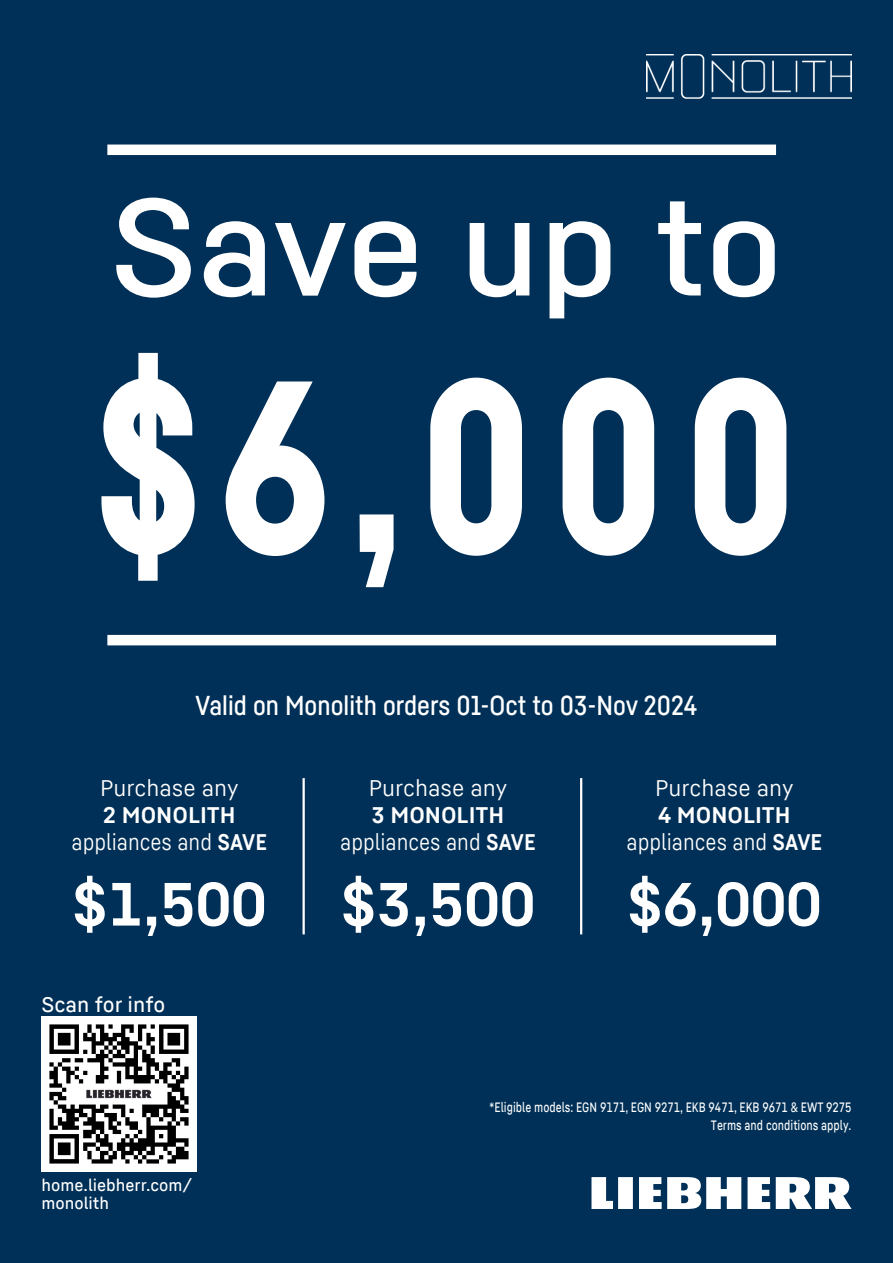
<style>
.page{position:relative;width:893px;height:1263px;background:#003057}
.page>*{position:absolute;margin:0;border:0;box-sizing:border-box;transform-origin:0 0}
.t1{font:900 240px "Liebherr Head";color:#fff;scale:.88 1}
.t2{font:135px "Liebherr Head";letter-spacing:-.005em;color:#fff;scale:1.2 1}
.t3{font:700 60px "Liebherr Text Office";color:#fff}
.t4{font:27px "Liebherr Head";color:#fff}
.t5{font:22.5px "Liebherr Text Office";color:#fff;scale:.9 1}
.t6{font:22.5px "Liebherr Text Office";color:#fff}
.t7{font:700 22.5px "Liebherr Text Office";color:#fff}
.t8{font:500 21px "Liebherr Text Office";color:#fff}
.t9{font:500 16.5px/18px "Liebherr Text Office";color:#fff}
.t10{font:500 13.5px "Liebherr Text Office";color:#fff;scale:.8 1}
.s1{font-weight:700}
</style>
<div class="page">
<hr style="left:303px;top:778px;width:2px;height:156px;background:#fff">
<hr style="left:580px;top:778px;width:2px;height:156px;background:#fff">
<img style="left:41px;top:1016px;width:156px;height:155px">
<div style="left:107px;top:145px;width:669px;height:10px;background:#fff"></div>
<div style="left:107px;top:635px;width:669px;height:10px;background:#fff"></div>
<svg style="left:591px;top:1177px;width:260px;height:32px"></svg>
<img style="left:646px;top:54px;width:205px;height:44px">
<p class="t2" style="left:110px;top:165px;width:562px">Save up to</p>
<p class="t1" style="left:96px;top:318px;width:799px">$6,000</p>
<p class="t4" style="left:196px;top:689px;width:503px">Valid on Monolith orders 01-Oct to 03-Nov 2024</p>
<p class="t6" style="left:100px;top:774px;width:140px">Purchase any</p>
<p class="t7" style="left:103px;top:800px;width:134px">2 MONOLITH</p>
<p class="t5" style="left:71px;top:828px;width:219px">appliances and <span class="s1">SAVE</span></p>
<p class="t6" style="left:369px;top:774px;width:140px">Purchase any</p>
<p class="t7" style="left:372px;top:800px;width:134px">3 MONOLITH</p>
<p class="t5" style="left:340px;top:828px;width:219px">appliances and <span class="s1">SAVE</span></p>
<p class="t6" style="left:655px;top:774px;width:140px">Purchase any</p>
<p class="t7" style="left:658px;top:800px;width:134px">4 MONOLITH</p>
<p class="t5" style="left:626px;top:828px;width:219px">appliances and <span class="s1">SAVE</span></p>
<p class="t3" style="left:72px;top:864px;width:196px">$1,500</p>
<p class="t3" style="left:341px;top:864px;width:196px">$3,500</p>
<p class="t3" style="left:627px;top:864px;width:196px">$6,000</p>
<p class="t8" style="left:41px;top:990px;width:125px">Scan for info</p>
<p class="t9" style="left:41px;top:1176px;width:152px">home.liebherr.com/ monolith</p>
<p class="t10" style="left:489px;top:1098px;width:455px">*Eligible models: EGN 9171, EGN 9271, EKB 9471, EKB 9671 &amp; EWT 9275</p>
<p class="t10" style="left:711px;top:1116px;width:177px">Terms and conditions apply.</p>
</div>
